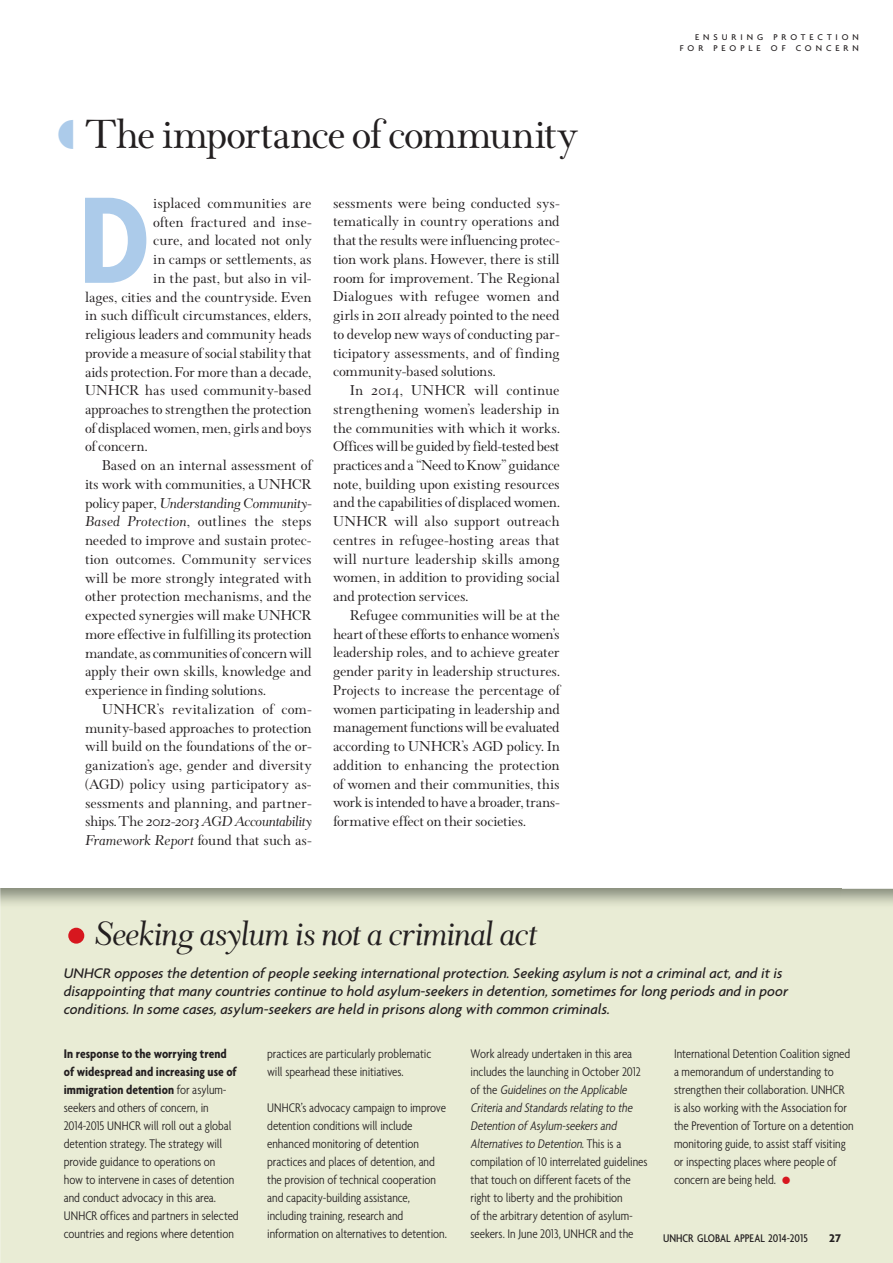
<style>
.page{position:relative;width:893px;height:1263px;background:#fff}
.page>*{position:absolute;margin:0;border:0;box-sizing:border-box;transform-origin:0 0}
.t1{font:700 condensed 133.35px "Agenda";color:#accbea}
.t2{font:45px "Wessex";letter-spacing:-.035em;color:#231f20}
.t3{font:italic 37.5px "Wessex";letter-spacing:-.035em;color:#231f20}
.t4{font:15.75px/18.8px "Wessex";letter-spacing:-.015em;color:#231f20;text-align:justify}
.t5{font:italic 15.75px "Wessex";letter-spacing:-.03em;color:#231f20}
.t6{font:15.75px "Wessex";letter-spacing:.005em;color:#231f20}
.t7{font:italic 500 15px/18px "Agenda";color:#231f20}
.t8{font:300 condensed 13.5px/18px "Agenda";letter-spacing:-.005em;color:#231f20}
.t9{font:500 condensed 12px "Agenda";color:#231f20}
.t10{font:700 12px "Agenda";color:#231f20}
.t11{font:500 9px/10.8px "Agenda";letter-spacing:.44em;color:#231f20;text-align:right}
.s1{font-style:normal}
.s2{font-style:italic}
.s3{font-style:normal;font-size:90px;color:#d7171f}
.s4{font-weight:700}
.s5{color:#d7171f}
</style>
<div class="page">
<svg style="left:829px;top:1234px;width:12px;height:8px"></svg>
<h2 class="t2" style="left:85px;top:110px;width:494px">The importance of community</h2>
<h1 class="t1" style="left:79px;top:162px;width:73px">D</h1>
<p class="t4" style="left:153px;top:194px;width:160px">isplaced commu nities are</p>
<p class="t4" style="left:333px;top:194px;width:228px">sessments were being conducted sys&shy;tematically in country operations and that the results were influencing protec&shy;tion work plans. However, there is still room for improvement. The Regional Dialogues with refugee women and girls in 2011 already pointed to the need to develop new ways of conducting par&shy;ticipatory assessments, and of finding community-based solutions.</p>
<p class="t4" style="left:333px;top:381px;width:228px;text-indent:17px">In 2014, UNHCR will continue strengthening women’s leadership in the communities with which it works.<br>Offices will be guided by field-tested best practices and a “Need to Know” guidance note, building upon existing resources and the capabilities of displaced women.<br>UNHCR will also support outreach centres in refugee-hosting areas that will nurture leadership skills among women, in addition to providing social and protection services.</p>
<p class="t4" style="left:333px;top:606px;width:228px;text-indent:17px">Refugee communities will be at the heart of these efforts to enhance women’s leadership roles, and to achieve greater gender parity in leadership structures.<br>Projects to increase the percentage of women participating in leadership and management functions will be evaluated according to UNHCR’s AGD policy. In addition to enhancing the protection of women and their communities, this work is intended to have a broader, trans&shy;formative effect on their societies.</p>
<p class="t4" style="left:153px;top:213px;width:160px">often fractured and inse-</p>
<p class="t4" style="left:153px;top:231px;width:160px">cure, and located not only</p>
<p class="t4" style="left:153px;top:250px;width:160px">in camps or settlements, as</p>
<p class="t4" style="left:153px;top:269px;width:160px">in the past, but also in vil-</p>
<p class="t4" style="left:85px;top:288px;width:228px">lages, cities and the countryside. Even</p>
<p class="t4" style="left:85px;top:306px;width:228px">in such difficult circumstances, elders,</p>
<p class="t4" style="left:85px;top:325px;width:228px">religious leaders and community heads</p>
<p class="t4" style="left:85px;top:344px;width:228px">provide a measure of social stability that</p>
<p class="t4" style="left:85px;top:362px;width:228px">aids protection. For more than a decade,</p>
<p class="t4" style="left:85px;top:381px;width:228px">UNHCR has used community-based</p>
<p class="t4" style="left:85px;top:400px;width:228px">approaches to strengthen the protection</p>
<p class="t4" style="left:85px;top:419px;width:228px">of displaced women, men, girls and boys</p>
<p class="t4" style="left:85px;top:437px;width:64px">of concern.</p>
<p class="t4" style="left:102px;top:456px;width:211px">Based on an internal assessment of</p>
<p class="t4" style="left:85px;top:475px;width:228px">its work with communities, a UNHCR</p>
<p class="t5" style="left:85px;top:494px;width:228px"><span class="s1">policy paper,</span> Understanding Community-</p>
<p class="t4" style="left:85px;top:512px;width:228px"><span class="s2">Based Protection</span>, outlines the steps</p>
<p class="t4" style="left:85px;top:531px;width:228px">needed to improve and sustain protec-</p>
<p class="t4" style="left:85px;top:550px;width:228px">tion outcomes. Community services</p>
<p class="t4" style="left:85px;top:569px;width:228px">will be more strongly integrated with</p>
<p class="t4" style="left:85px;top:587px;width:228px">other protection mechanisms, and the</p>
<p class="t4" style="left:85px;top:606px;width:228px">expected synergies will make UNHCR</p>
<p class="t4" style="left:85px;top:625px;width:228px">more effective in fulfilling its protection</p>
<p class="t4" style="left:85px;top:644px;width:228px">mandate, as communities of concern will</p>
<p class="t4" style="left:85px;top:662px;width:228px">apply their own skills, knowledge and</p>
<p class="t4" style="left:85px;top:681px;width:182px">experience in finding solutions.</p>
<p class="t6" style="left:102px;top:701px;width:211px">UNHCR’s revitalization of com-</p>
<p class="t4" style="left:85px;top:719px;width:228px">munity-based approaches to protection</p>
<p class="t4" style="left:85px;top:737px;width:228px">will build on the foundations of the or-</p>
<p class="t4" style="left:85px;top:756px;width:228px">ganization’s age, gender and diversity</p>
<p class="t4" style="left:85px;top:775px;width:228px">(AGD) policy using participatory as-</p>
<p class="t4" style="left:85px;top:794px;width:228px">sessments and planning, and partner-</p>
<p class="t5" style="left:85px;top:813px;width:228px"><span class="s1">ships. The</span> 2012-2013 AGD Accountability</p>
<p class="t4" style="left:85px;top:831px;width:228px"><span class="s2">Framework Report</span> found that such as-</p>
<h3 class="t3" style="left:64px;top:913px;width:475px"><span class="s3">•</span> Seeking asylum is not a criminal act</h3>
<p class="t11" style="left:680px;top:31px;width:181px">ENSURING PROTECTION<br>FOR PEOPLE OF CONCERN</p>
<p class="t7" style="left:64px;top:964px;width:726px">UNHCR opposes the detention of people seeking international protection. Seeking asylum is not a criminal act, and it is disappointing that many countries continue to hold asylum-seekers in detention, sometimes for long periods and in poor conditions. In some cases, asylum-seekers are held in prisons along with common criminals.</p>
<p class="t8" style="left:64px;top:1044px;width:176px"><span class="s4">In response to the worrying trend of widespread and increasing use of immigration detention</span> for asylum&shy;seekers and others of concern, in 2014-2015 UNHCR will roll out a global detention strategy. The strategy will provide guidance to operations on<br>how to intervene in cases of detention and conduct advocacy in this area.<br>UNHCR offices and partners in selected countries and regions where detention</p>
<p class="t8" style="left:267px;top:1044px;width:166px">practices are particularly problematic will spearhead these initiatives.</p>
<p class="t8" style="left:267px;top:1098px;width:181px">UNHCR’s advocacy campaign to improve detention conditions will include enhanced monitoring of detention practices and places of detention, and the provision of technical cooperation and capacity-building assistance, including training, research and information on alternatives to detention.</p>
<p class="t8" style="left:471px;top:1044px;width:179px">Work already undertaken in this area includes the launching in October 2012 o f t h e <span class="s2">Guidelineson the Applicable Criteria and Standardsrelating to the Detention of Asylum-seekersand Alternativesto Detention</span>. T h i s i s a compilation of 10 interrelated guidelines that touch on different facets of the right to liberty and the prohibition<br>of the arbitrary detention of asylum&shy;seekers. In June 2013, UNHCR and the</p>
<p class="t8" style="left:674px;top:1044px;width:181px">International Detention Coalition signed a memorandum of understanding to strengthen their collaboration. UNHCR is also working with the Association for the Prevention of Torture on a detention monitoring guide, to assist staff visiting or inspecting places where people of concern are being held. <span class="s5">●</span></p>
<p class="t9" style="left:663px;top:1231px;width:146px">UNHCR GLOBAL APPEAL 2014-2015</p>
<p class="t10" style="left:829px;top:1230px;width:13px">27</p>
</div>
